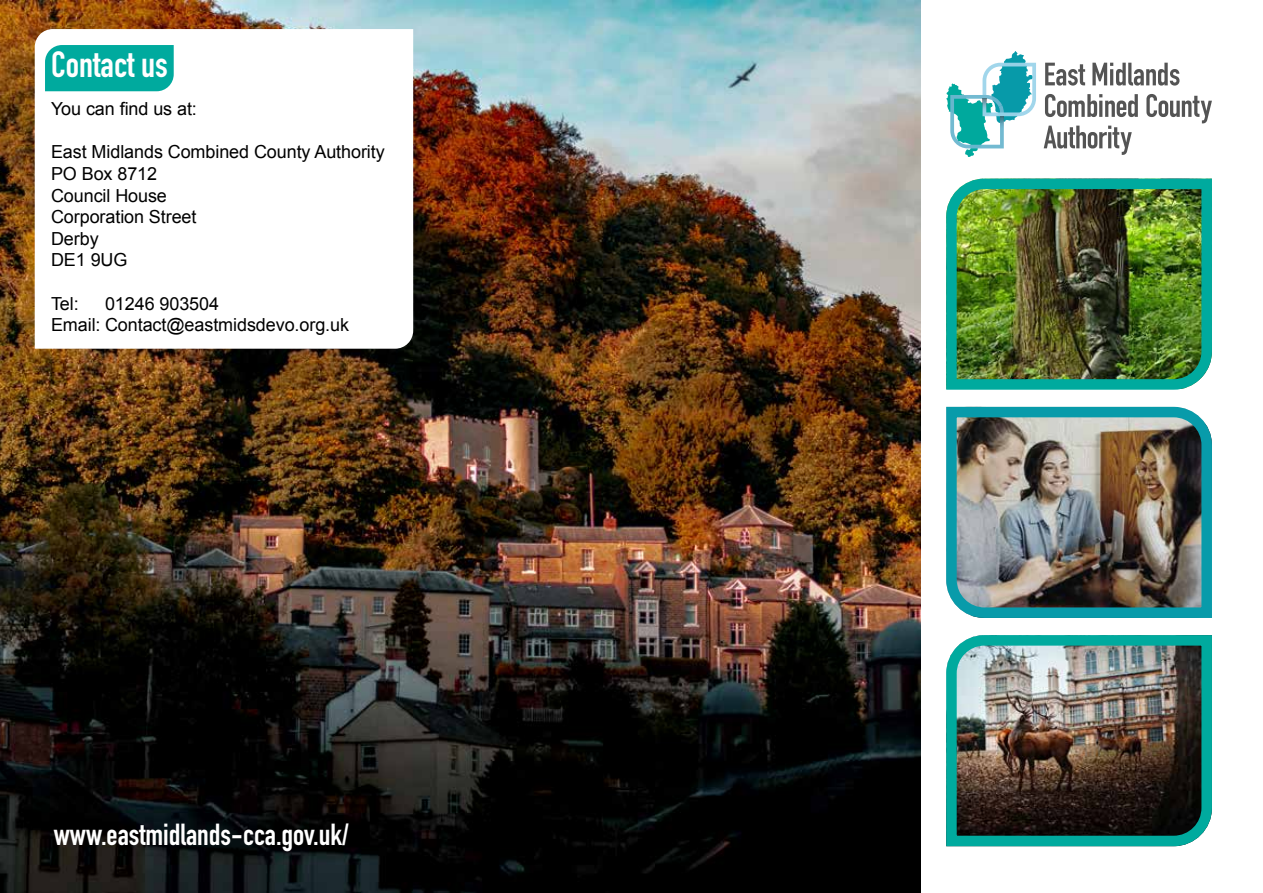
<style>
.page{position:relative;width:1263px;height:893px;background:#fff}
.page>*{position:absolute;margin:0;border:0;box-sizing:border-box;transform-origin:0 0}
.t1{font:700 36px "DIN Condensed";color:#fff}
.t2{font:700 30px "DIN Condensed";color:#fff}
.t3{font:18px/21.6px "Arial";letter-spacing:-.005em;color:#000}
</style>
<div class="page">
<img style="left:0;top:0;width:921px;height:893px">
<svg style="left:946px;top:51px;width:90px;height:106px"></svg>
<svg style="left:1044px;top:94px;width:168px;height:61px"></svg>
<svg style="left:1045px;top:63px;width:134px;height:23px"></svg>
<img style="left:946px;top:178px;width:266px;height:212px">
<img style="left:946px;top:406px;width:266px;height:212px">
<img style="left:946px;top:635px;width:266px;height:212px">
<svg style="left:35px;top:29px;width:378px;height:320px"></svg>
<div style="left:45px;top:45px;width:129px;height:46px;background:#00aa9e"></div>
<h1 class="t1" style="left:51px;top:40px;width:118px">Contact us</h1>
<p class="t3" style="left:51px;top:98px;width:147px">You can find us at:</p>
<p class="t3" style="left:51px;top:142px;width:335px">East Midlands Combined County Authority<br>PO Box 8712<br>Council House<br>Corporation Street<br>Derby<br>DE1 9UG</p>
<p class="t3" style="left:51px;top:293px;width:29px">Tel:</p>
<p class="t3" style="left:51px;top:293px;width:300px;text-indent:54px">01246 903504<br>Email: Contact@eastmidsdevo.org.uk</p>
<h2 class="t2" style="left:54px;top:814px;width:296px">www.eastmidlands-cca.gov.uk/</h2>
</div>
